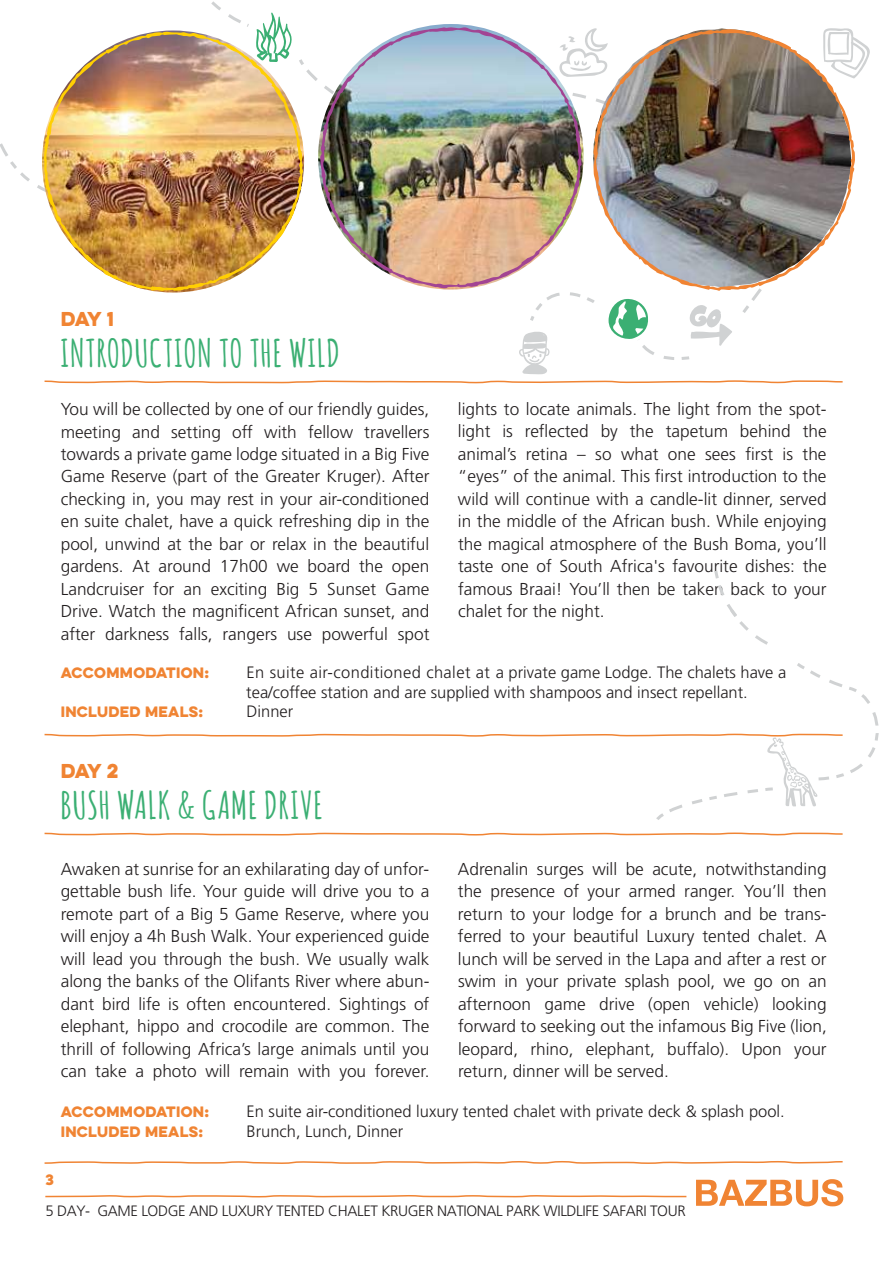
<style>
.page{position:relative;width:893px;height:1263px;background:#fff}
.page>*{position:absolute;margin:0;border:0;box-sizing:border-box;transform-origin:0 0}
.t1{font:700 37.5px "Amatic";letter-spacing:.05em;color:#3baf73}
.t2{font:18px "Eveleth Clean";letter-spacing:-.085em;color:#f08433}
.t3{font:300 17.25px/22.5px "Frutiger CE";color:#221e1f;text-align:justify}
.t4{font:300 16.5px/19.8px "Frutiger CE";color:#221e1f}
.t5{font:300 15px "Frutiger CE";letter-spacing:-.025em;color:#221e1f}
.t6{font:13.5px "Eveleth Clean";letter-spacing:.025em;color:#f08433}
</style>
<div class="page">
<svg style="left:0;top:139px;width:44px;height:52px"></svg>
<svg style="left:45px;top:1195px;width:642px;height:3px"></svg>
<svg style="left:44px;top:832px;width:799px;height:4px"></svg>
<svg style="left:44px;top:1161px;width:799px;height:3px"></svg>
<svg style="left:44px;top:291px;width:799px;height:93px"></svg>
<svg style="left:44px;top:663px;width:835px;height:157px"></svg>
<svg style="left:855px;top:38px;width:15px;height:40px"></svg>
<svg style="left:172px;top:1px;width:421px;height:149px"></svg>
<img style="left:593px;top:29px;width:262px;height:262px">
<img style="left:44px;top:32px;width:259px;height:259px">
<img style="left:320px;top:27px;width:262px;height:261px">
<svg style="left:714px;top:570px;width:54px;height:75px"></svg>
<svg style="left:696px;top:1179px;width:147px;height:27px"></svg>
<p class="t2" style="left:61px;top:305px;width:55px">DAY 1</p>
<h1 class="t1" style="left:61px;top:326px;width:280px">INTRODUCTION TO THE WILD</h1>
<p class="t3" style="left:61px;top:398px;width:370px">You will be collected by one of our friendly guides, meeting and setting off with fellow travellers towards a private game lodge situated in a Big Five Game Reserve (part of the Greater Kruger). After checking in, you may rest in your air-conditioned en suite chalet, have a quick refreshing dip in the pool, unwind at the bar or relax in the beautiful gardens. At around 17h00 we board the open Landcruiser for an exciting Big 5 Sunset Game Drive. Watch the magnificent African sunset, and after darkness falls, rangers use powerful spot</p>
<p class="t3" style="left:458px;top:397px;width:370px">lights to locate animals. The light from the spot&shy;light is reflected by the tapetum behind the animal’s retina – so what one sees first is the “eyes” of the animal. This first introduction to the wild will continue with a candle-lit dinner, served in the middle of the African bush. While enjoying the magical atmosphere of the Bush Boma, you’ll taste one of South Africa's favourite dishes: the famous Braai! You’ll then be taken back to your chalet for the night.</p>
<p class="t6" style="left:61px;top:662px;width:150px">ACCOMMODATION:</p>
<p class="t4" style="left:246px;top:662px;width:542px">En suite air-conditioned chalet at a private game Lodge. The chalets have a tea/coffee station and are supplied with shampoos and insect repellant.</p>
<p class="t6" style="left:61px;top:702px;width:144px">INCLUDED MEALS:</p>
<p class="t4" style="left:247px;top:701px;width:48px">Dinner</p>
<p class="t2" style="left:61px;top:757px;width:59px">DAY 2</p>
<h1 class="t1" style="left:61px;top:778px;width:263px">BUSH WALK &amp; GAME DRIVE</h1>
<p class="t3" style="left:61px;top:857px;width:370px">Awaken at sunrise for an exhilarating day of unfor&shy;gettable bush life. Your guide will drive you to a remote part of a Big 5 Game Reserve, where you will enjoy a 4h Bush Walk. Your experienced guide will lead you through the bush. We usually walk along the banks of the Olifants River where abun&shy;dant bird life is often encountered. Sightings of elephant, hippo and crocodile are common. The thrill of following Africa’s large animals until you can take a photo will remain with you forever.</p>
<p class="t3" style="left:458px;top:857px;width:370px">Adrenalin surges will be acute, notwithstanding the presence of your armed ranger. You’ll then return to your lodge for a brunch and be trans&shy;ferred to your beautiful Luxury tented chalet. A lunch will be served in the Lapa and after a rest or swim in your private splash pool, we go on an afternoon game drive (open vehicle) looking forward to seeking out the infamous Big Five (lion, leopard, rhino, elephant, buffalo). Upon your return, dinner will be served.</p>
<p class="t6" style="left:61px;top:1101px;width:150px">ACCOMMODATION:</p>
<p class="t4" style="left:247px;top:1101px;width:540px">En suite air-conditioned luxury tented chalet with private deck &amp; splash pool.</p>
<p class="t6" style="left:61px;top:1121px;width:144px">INCLUDED MEALS:</p>
<p class="t4" style="left:247px;top:1121px;width:158px">Brunch, Lunch, Dinner</p>
<p class="t6" style="left:45px;top:1170px;width:10px">3</p>
<p class="t5" style="left:45px;top:1202px;width:642px">5 DAY- GAME LODGE AND LUXURY TENTED CHALET KRUGER NATIONAL PARK WILDLIFE SAFARI TOUR</p>
</div>
